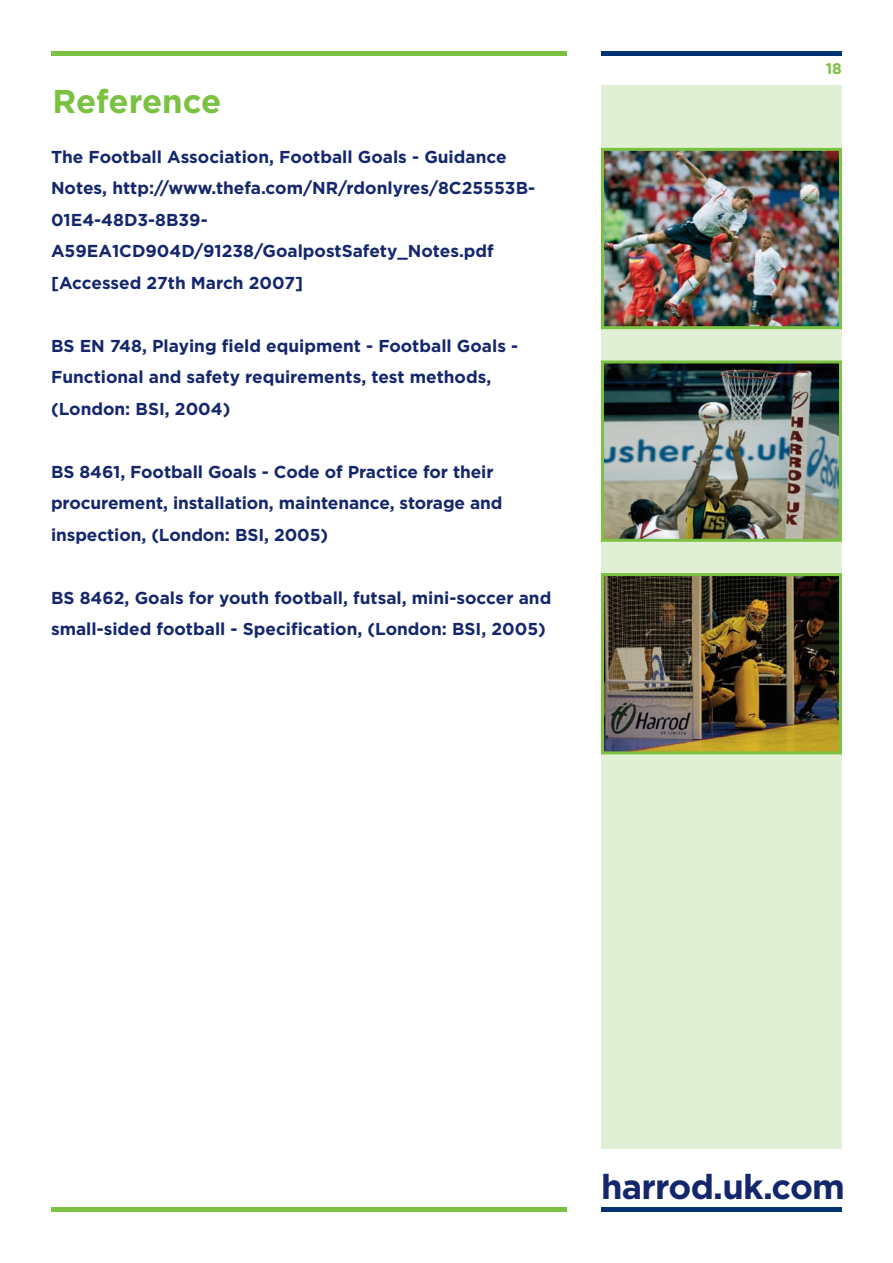
<style>
.page{position:relative;width:893px;height:1263px;background:#fff}
.page>*{position:absolute;margin:0;border:0;box-sizing:border-box;transform-origin:0 0}
.t1{font:700 34.5px "Gotham";letter-spacing:-.02em;color:#15276c}
.t2{font:700 33px "Gotham";letter-spacing:-.005em;color:#7bc142}
.t3{font:700 17.25px/31.5px "Gotham";color:#15276c}
.t4{font:700 15.3px "Gotham";color:#7bc142}
</style>
<div class="page">
<div style="left:601px;top:85px;width:241px;height:1063px;background:#e1efd4"></div>
<hr style="left:51px;top:51px;width:516px;height:4px;background:#7bc142">
<hr style="left:601px;top:51px;width:241px;height:4px;background:#013374">
<hr style="left:51px;top:1208px;width:516px;height:4px;background:#7bc142">
<hr style="left:601px;top:1208px;width:241px;height:4px;background:#013374">
<img style="left:605px;top:152px;width:233px;height:173px">
<div style="left:601px;top:148px;width:241px;height:181px;border:3px solid #7bc142"></div>
<img style="left:605px;top:364px;width:233px;height:174px">
<div style="left:601px;top:360px;width:241px;height:182px;border:3px solid #7bc142"></div>
<img style="left:605px;top:577px;width:233px;height:173px">
<div style="left:601px;top:573px;width:241px;height:181px;border:3px solid #7bc142"></div>
<h2 class="t2" style="left:53px;top:90px;width:170px">Reference</h2>
<p class="t3" style="left:51px;top:142px;width:486px">The Football Association, Football Goals - Guidance Notes, http://www.thefa.com/NR/rdonlyres/8C25553B-01E4-48D3-8B39- A59EA1CD904D/91238/GoalpostSafety_Notes.pdf [Accessed 27th March 2007]</p>
<p class="t3" style="left:51px;top:331px;width:469px">BS EN 748, Playing field equipment - Football Goals -<br>Functional and safety requirements, test methods, (London: BSI, 2004)</p>
<p class="t3" style="left:51px;top:457px;width:453px">BS 8461, Football Goals - Code of Practice for their procurement, installation, maintenance, storage and inspection, (London: BSI, 2005)</p>
<p class="t3" style="left:51px;top:583px;width:502px">BS 8462, Goals for youth football, futsal, mini-soccer and small-sided football - Specification, (London: BSI, 2005)</p>
<p class="t4" style="left:826px;top:63px;width:18px">18</p>
<h1 class="t1" style="left:601px;top:1174px;width:245px">harrod.uk.com</h1>
</div>
